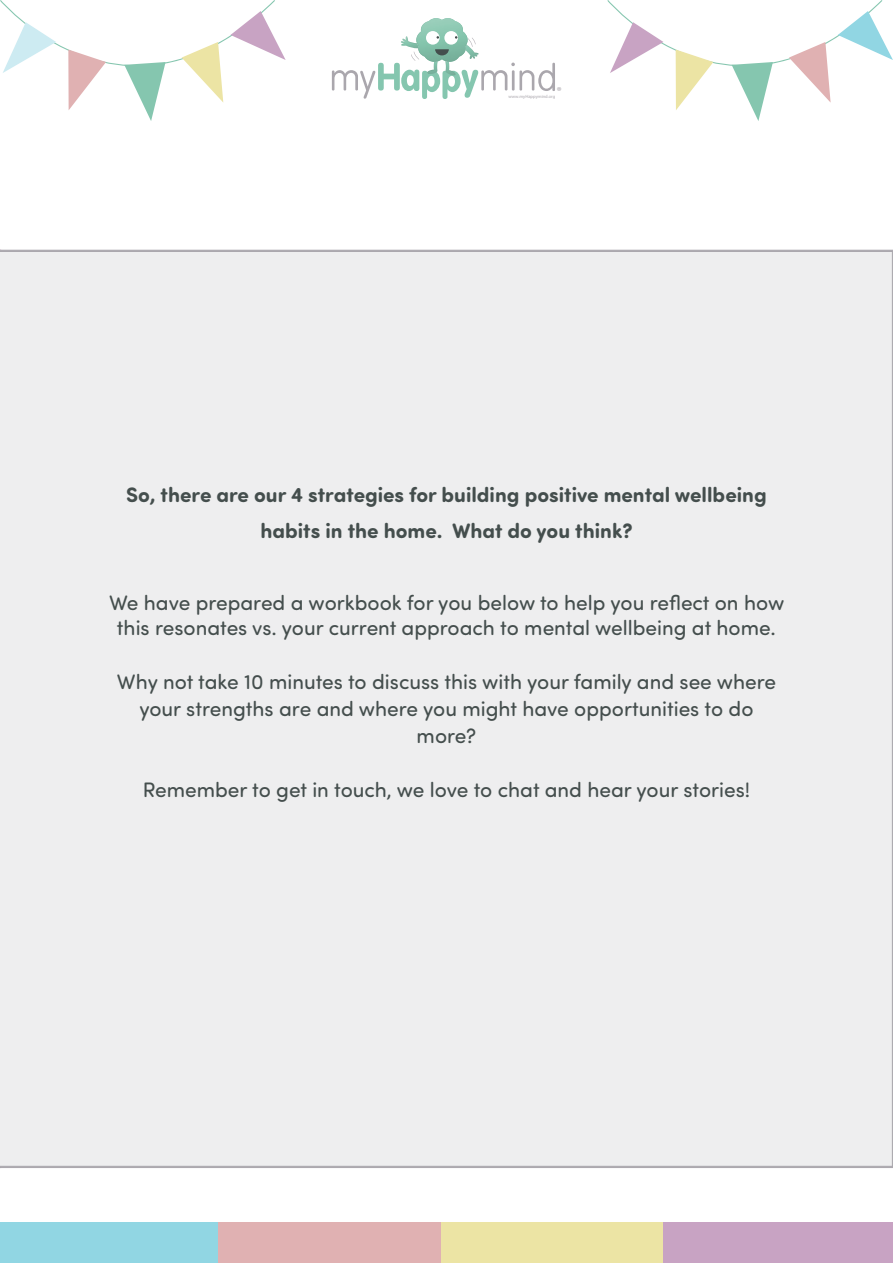
<style>
.page{position:relative;width:893px;height:1263px;background:#fff}
.page>*{position:absolute;margin:0;border:0;box-sizing:border-box;transform-origin:0 0}
.t1{font:21px/27px "Sofia Pro Soft";color:#444e4d;text-align:center}
.t2{font:700 21px/36px "Sofia Pro Soft";color:#444e4d;text-align:center}
.t3{font:11.7px "Myriad Pro";color:#aaa7ad}
.t4{font:4.5px "Myriad Pro";color:#aaa7ad}
</style>
<div class="page">
<div style="left:0;top:251px;width:892px;height:915px;background:#eeeeef"></div>
<div style="left:0;top:1222px;width:218px;height:41px;background:#91d6e3"></div>
<div style="left:218px;top:1222px;width:223px;height:41px;background:#e0b1b2"></div>
<div style="left:441px;top:1222px;width:222px;height:41px;background:#ece4a4"></div>
<div style="left:663px;top:1222px;width:230px;height:41px;background:#c8a3c3"></div>
<svg style="left:607px;top:0;width:286px;height:121px"></svg>
<svg style="left:0;top:0;width:286px;height:121px"></svg>
<svg style="left:332px;top:18px;width:223px;height:81px"></svg>
<p class="t3" style="left:557px;top:84px;width:6px">®</p>
<p class="t4" style="left:508px;top:94px;width:48px">www.myHappymind.org</p>
<p class="t2" style="left:126px;top:475px;width:642px">So, there are our 4 strategies for building positive mental wellbeing habits in the home. What do you think?</p>
<p class="t1" style="left:109px;top:589px;width:677px;line-height:25.2px">We have prepared a workbook for you below to help you reflect on how this resonates vs. your current approach to mental wellbeing at home.</p>
<p class="t1" style="left:117px;top:667px;width:661px">Why not take 10 minutes to discuss this with your family and see where your strengths are and where you might have opportunities to do more?</p>
<p class="t1" style="left:143px;top:775px;width:609px">Remember to get in touch, we love to chat and hear your stories!</p>
</div>
